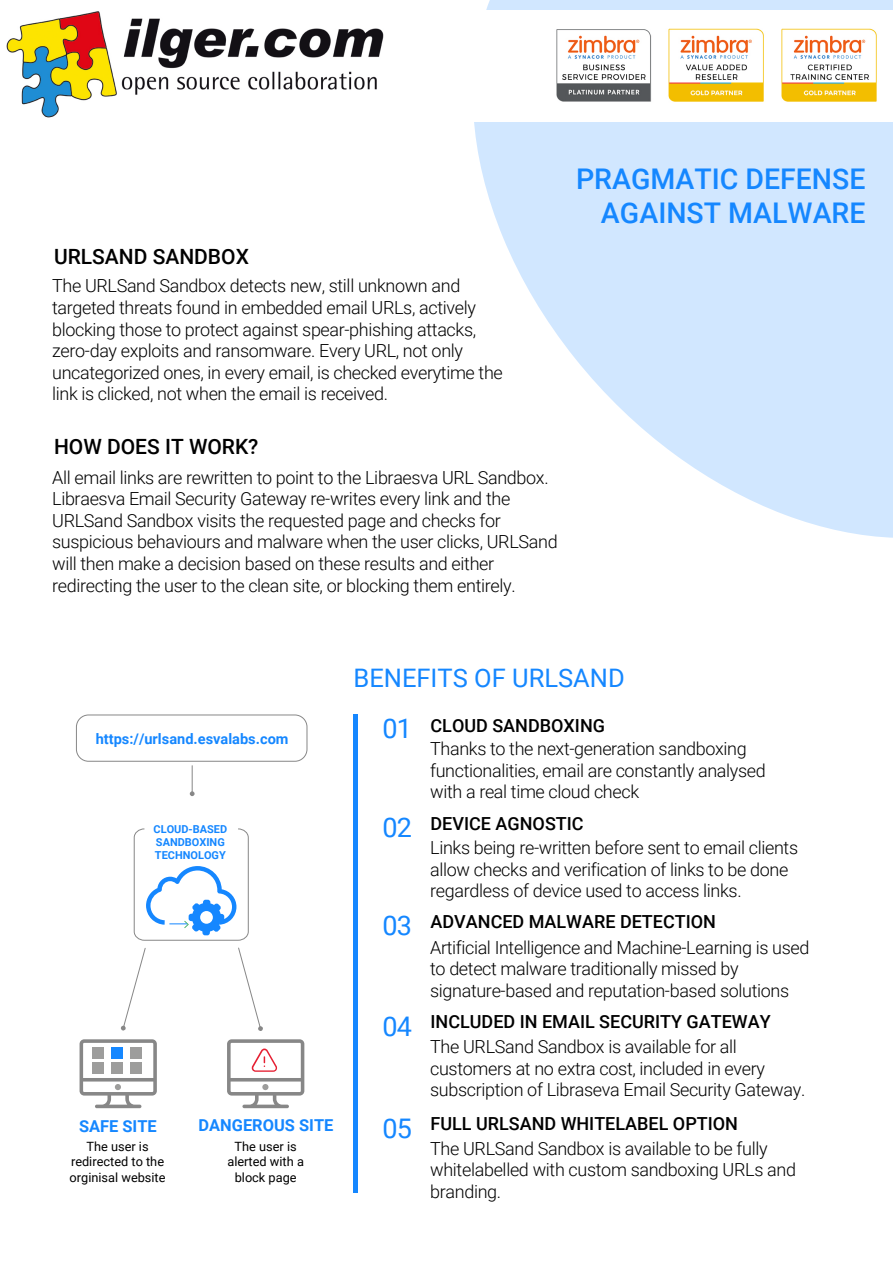
<style>
.page{position:relative;width:893px;height:1263px;background:#fff}
.page>*{position:absolute;margin:0;border:0;box-sizing:border-box;transform-origin:0 0}
.t1{font:500 28.5px/34.2px "Roboto";color:#1587ff;text-align:right}
.t2{font:27px "Roboto";color:#1587ff}
.t3{font:25.5px "Roboto";color:#1587ff}
.t4{font:500 21px "Roboto";color:#000}
.t5{font:300 18px/21.6px "Roboto";letter-spacing:-.02em;color:#000}
.t6{font:500 18px "Roboto";color:#000}
.t7{font:700 16.35px "Roboto";color:#1587ff}
.t8{font:700 14.55px "Roboto";color:#1587ff}
.t9{font:12.75px/15.3px "Roboto";color:#000;text-align:center}
.t10{font:700 10.95px/13.2px "Roboto";color:#1587ff}
.s1{font-weight:400;font-size:27px;color:#1587ff}
.s2{font-weight:500}
</style>
<div class="page">
<svg style="left:474px;top:0;width:419px;height:538px;fill:#d1e7ff"></svg>
<div style="left:353px;top:715px;width:5px;height:478px;background:#1587ff"></div>
<svg style="left:190px;top:766px;width:5px;height:30px"></svg>
<svg style="left:238px;top:947px;width:25px;height:84px"></svg>
<svg style="left:121px;top:948px;width:25px;height:83px"></svg>
<svg style="left:133px;top:828px;width:116px;height:113px"></svg>
<svg style="left:80px;top:1039px;width:77px;height:69px"></svg>
<div style="left:92px;top:1047px;width:11px;height:11px;background:#9d9d9c"></div>
<div style="left:112px;top:1047px;width:11px;height:11px;background:#1587ff"></div>
<div style="left:131px;top:1047px;width:11px;height:11px;background:#9d9d9c"></div>
<div style="left:92px;top:1062px;width:11px;height:11px;background:#9d9d9c"></div>
<div style="left:112px;top:1062px;width:11px;height:11px;background:#9d9d9c"></div>
<div style="left:131px;top:1062px;width:11px;height:11px;background:#9d9d9c"></div>
<svg style="left:227px;top:1039px;width:77px;height:69px"></svg>
<div style="left:76px;top:715px;width:231px;height:47px;border:1px solid #878787;border-radius:12px"></div>
<img style="left:6px;top:11px;width:887px;height:110px">
<p class="t4" style="left:54px;top:242px;width:197px">URLSAND SANDBOX</p>
<p class="t5" style="left:52px;top:274px;width:452px">The URLSand Sandbox detects new, still unknown and targeted threats found in embedded email URLs, actively blocking those to protect against spear-phishing attacks, zero-day exploits and ransomware. Every URL, not only uncategorized ones, in every email, is checked everytime the link is clicked, not when the email is received.</p>
<p class="t4" style="left:54px;top:432px;width:206px">HOW DOES IT WORK?</p>
<p class="t5" style="left:52px;top:466px;width:507px">All email links are rewritten to point to the Libraesva URL Sandbox.<br>Libraesva Email Security Gateway re-writes every link and the URLSand Sandbox visits the requested page and checks for suspicious behaviours and malware when the user clicks, URLSand will then make a decision based on these results and either redirecting the user to the clean site, or blocking them entirely.</p>
<h1 class="t1" style="left:576px;top:160px;width:291px">PRAGMATIC DEFENSE<br>AGAINST MALWARE</h1>
<p class="t8" style="left:96px;top:729px;width:194px">https://urlsand.esvalabs.com</p>
<p class="t10" style="left:154px;top:822px;width:75px">CLOUD-BASED<br>SANDBOXING<br>TECHNOLOGY</p>
<p class="t7" style="left:79px;top:1115px;width:79px">SAFE SITE</p>
<p class="t7" style="left:199px;top:1114px;width:136px">DANGEROUS SITE</p>
<p class="t9" style="left:70px;top:1138px;width:98px">The user is redirected to the orginisal website</p>
<p class="t9" style="left:227px;top:1138px;width:78px">The user is alerted with a block page</p>
<h3 class="t3" style="left:353px;top:660px;width:273px">BENEFITS OF URLSAND</h3>
<p class="t6" style="left:430px;top:712px;width:176px">CLOUD SANDBOXING</p>
<p class="t5" style="left:430px;top:737px;width:337px">Thanks to the next-generation sandboxing functionalities, email are constantly analysed with a real time cloud check</p>
<p class="t5" style="left:430px;top:811px;width:369px;line-height:23.7px;text-indent:-48px"><span class="s1">02</span> <span class="s2">DEVICE AGNOSTIC<br></span>Links being re-written before sent to email clients</p>
<p class="t5" style="left:430px;top:858px;width:360px">allow checks and verification of links to be done regardless of device used to access links.</p>
<p class="t5" style="left:430px;top:909px;width:381px;line-height:25.2px;text-indent:-48px"><span class="s1">03</span> <span class="s2">ADVANCED MALWARE DETECTION<br></span>Artificial Intelligence and Machine-Learning is used</p>
<p class="t5" style="left:430px;top:957px;width:360px">to detect malware traditionally missed by signature-based and reputation-based solutions</p>
<p class="t5" style="left:430px;top:1008px;width:342px;line-height:25.2px;text-indent:-48px"><span class="s1">04</span> <span class="s2">INCLUDED IN EMAIL SECURITY GATEWAY<br></span>The URLSand Sandbox is available for all</p>
<p class="t5" style="left:430px;top:1057px;width:377px">customers at no extra cost, included in every subscription of Libraseva Email Security Gateway.</p>
<p class="t5" style="left:430px;top:1110px;width:339px;line-height:25.2px;text-indent:-48px"><span class="s1">05</span> <span class="s2">FULL URLSAND WHITELABEL OPTION<br></span>The URLSand Sandbox is available to be fully</p>
<p class="t5" style="left:430px;top:1158px;width:367px">whitelabelled with custom sandboxing URLs and branding.</p>
<h2 class="t2" style="left:382px;top:709px;width:31px">01</h2>
</div>
